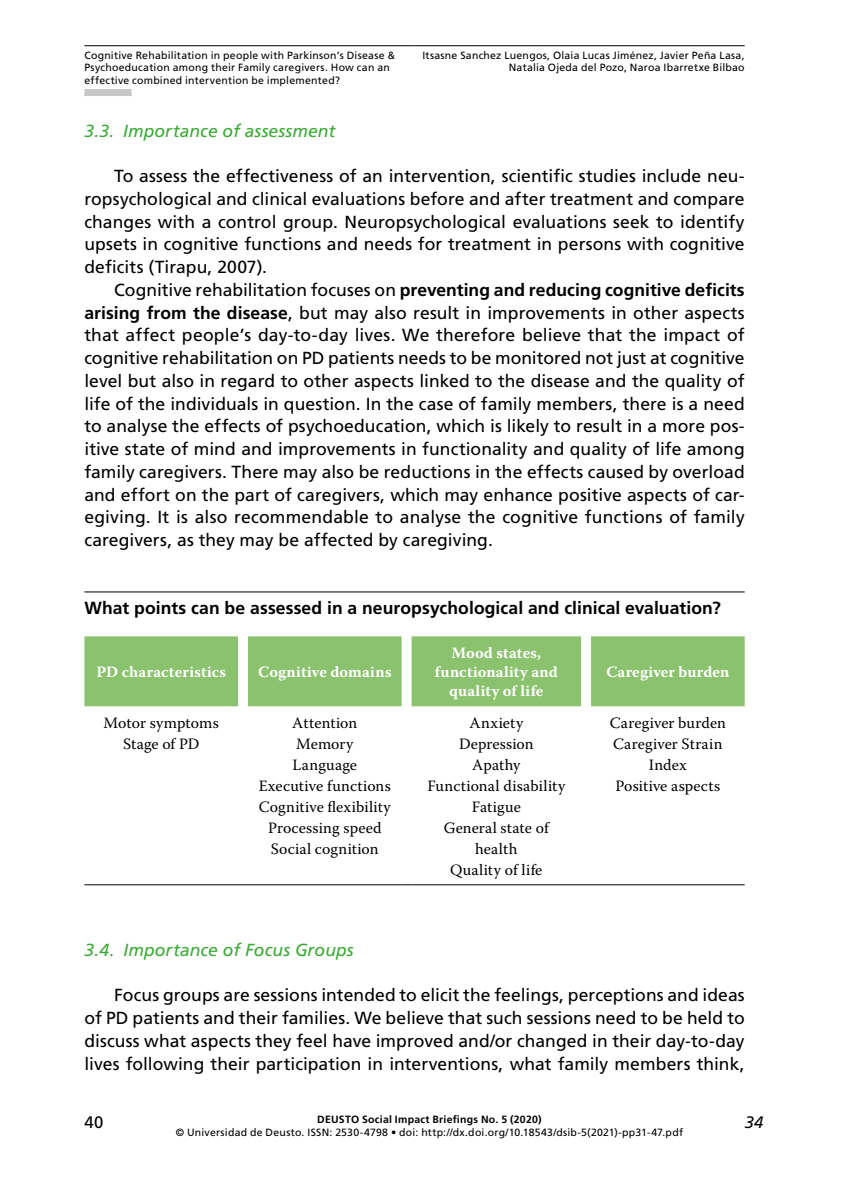
<style>
.page{position:relative;width:844px;height:1191px;background:#fff}
.page>*{position:absolute;margin:0;border:0;box-sizing:border-box;transform-origin:0 0}
.Texto_general{font:17.5px/22.8px "Frutiger";color:#000;text-align:justify}
.Titulo_grafico{font:700 17.5px "Frutiger";letter-spacing:.005em;color:#000}
.Titulo2{font:italic 17.5px "Frutiger";letter-spacing:.005em;color:#3aaa35}
.t1{font:16.62px "Frutiger";color:#000}
.t2{font:italic 16.62px "Frutiger";color:#000}
.TABLA_texto{font:15.75px/21px "Warnock Pro";letter-spacing:.01em;color:#000;text-align:center}
.TABLA_cabecera{font:700 15.75px/19.2px "Warnock Pro";letter-spacing:.01em;color:#fff;text-align:center}
.TABLA_texto-2{font:15.75px "Warnock Pro";letter-spacing:.03em;color:#000}
.t3{font:10.5px/12.6px "Frutiger";letter-spacing:.02em;color:#000}
.t4{font:700 10.5px "Frutiger";letter-spacing:.025em;color:#000}
.s1{font-weight:700}
</style>
<div class="page">
<hr style="left:84px;top:45px;width:330px;height:1px;background:#000">
<hr style="left:414px;top:45px;width:330px;height:1px;background:#000">
<div style="left:84px;top:89px;width:47px;height:7px;background:#c6c6c6"></div>
<hr style="left:84px;top:591px;width:660px;height:1px;background:#000">
<svg style="left:84px;top:636px;width:660px;height:70px;background:#92c576"></svg>
<hr style="left:84px;top:884px;width:154px;height:1px;background:#000">
<hr style="left:248px;top:884px;width:153px;height:1px;background:#000">
<hr style="left:411px;top:884px;width:170px;height:1px;background:#000">
<hr style="left:591px;top:884px;width:153px;height:1px;background:#000">
<p class="t3" style="left:84px;top:49px;width:312px">Cognitive Rehabilitation in people with Parkinson’s Disease &amp;<br>Psychoeducation among their Family caregivers. How can an effective combined intervention be implemented?</p>
<p class="t3" style="left:422px;top:49px;width:324px;text-align:right">Itsasne Sanchez Luengos, Olaia Lucas Jiménez, Javier Peña Lasa,<br>Natalia Ojeda del Pozo, Naroa Ibarretxe Bilbao</p>
<p class="Titulo2" style="left:84px;top:120px;width:252px">3.3. Importance of assessment</p>
<p class="Texto_general" style="left:84px;top:164px;width:661px;text-indent:30px">To assess the effectiveness of an intervention, scientific studies include neu&shy;ropsychological and clinical evaluations before and after treatment and compare changes with a control group. Neuropsychological evaluations seek to identify upsets in cognitive functions and needs for treatment in persons with cognitive deficits (Tirapu, 2007).</p>
<p class="Texto_general" style="left:84px;top:278px;width:661px;text-indent:30px">Cognitive rehabilitation focuses on <span class="s1">preventing and reducing cognitive deficits arising from the disease</span>, but may also result in improvements in other aspects that affect people’s day-to-day lives. We therefore believe that the impact of cognitive rehabilitation on PD patients needs to be monitored not just at cognitive level but also in regard to other aspects linked to the disease and the quality of life of the individuals in question. In the case of family members, there is a need to analyse the effects of psychoeducation, which is likely to result in a more pos&shy;itive state of mind and improvements in functionality and quality of life among family caregivers. There may also be reductions in the effects caused by overload and effort on the part of caregivers, which may enhance positive aspects of car&shy;egiving. It is also recommendable to analyse the cognitive functions of family caregivers, as they may be affected by caregiving.</p>
<p class="Titulo_grafico" style="left:84px;top:598px;width:637px">What points can be assessed in a neuropsychological and clinical evaluation?</p>
<p class="TABLA_cabecera" style="left:96px;top:662px;width:131px">PD characteristics</p>
<p class="TABLA_cabecera" style="left:258px;top:662px;width:135px">Cognitive domains</p>
<p class="TABLA_cabecera" style="left:434px;top:643px;width:125px">Mood states, functionality and quality of life</p>
<p class="TABLA_cabecera" style="left:606px;top:662px;width:124px">Caregiver burden</p>
<p class="TABLA_texto" style="left:103px;top:712px;width:117px">Motor symptoms</p>
<p class="TABLA_texto" style="left:123px;top:733px;width:78px">Stage of PD</p>
<p class="TABLA_texto" style="left:292px;top:712px;width:66px">Attention</p>
<p class="TABLA_texto" style="left:296px;top:733px;width:59px">Memory</p>
<p class="TABLA_texto" style="left:292px;top:754px;width:66px">Language</p>
<p class="TABLA_texto" style="left:259px;top:775px;width:134px">Executive functions</p>
<p class="TABLA_texto" style="left:259px;top:796px;width:134px">Cognitive flexibility</p>
<p class="TABLA_texto" style="left:268px;top:817px;width:115px">Processing speed</p>
<p class="TABLA_texto" style="left:271px;top:838px;width:109px">Social cognition</p>
<p class="TABLA_texto-2" style="left:469px;top:713px;width:55px">Anxiety</p>
<p class="TABLA_texto" style="left:459px;top:733px;width:76px">Depression</p>
<p class="TABLA_texto" style="left:472px;top:754px;width:50px">Apathy</p>
<p class="TABLA_texto" style="left:427px;top:775px;width:139px">Functional disability</p>
<p class="TABLA_texto" style="left:471px;top:796px;width:51px">Fatigue</p>
<p class="TABLA_texto" style="left:444px;top:817px;width:106px">General state of health</p>
<p class="TABLA_texto" style="left:450px;top:859px;width:94px">Quality of life</p>
<p class="TABLA_texto" style="left:609px;top:712px;width:118px">Caregiver burden</p>
<p class="TABLA_texto" style="left:613px;top:733px;width:111px">Caregiver Strain<br>Index</p>
<p class="TABLA_texto" style="left:615px;top:775px;width:106px">Positive aspects</p>
<p class="Titulo2" style="left:84px;top:939px;width:271px">3.4. Importance of Focus Groups</p>
<p class="Texto_general" style="left:84px;top:983px;width:661px;text-indent:30px">Focus groups are sessions intended to elicit the feelings, perceptions and ideas of PD patients and their families. We believe that such sessions need to be held to discuss what aspects they feel have improved and/or changed in their day-to-day lives following their participation in interventions, what family members think,</p>
<p class="t1" style="left:84px;top:1112px;width:20px">40</p>
<p class="t4" style="left:317px;top:1113px;width:226px">DEUSTO Social Impact Briefings No. 5 (2020)</p>
<p class="t3" style="left:176px;top:1125px;width:508px">© Universidad de Deusto. ISSN: 2530-4798 • doi: http://dx.doi.org/10.18543/dsib-5(2021)-pp31-47.pdf</p>
<p class="t2" style="left:744px;top:1112px;width:20px">34</p>
</div>
